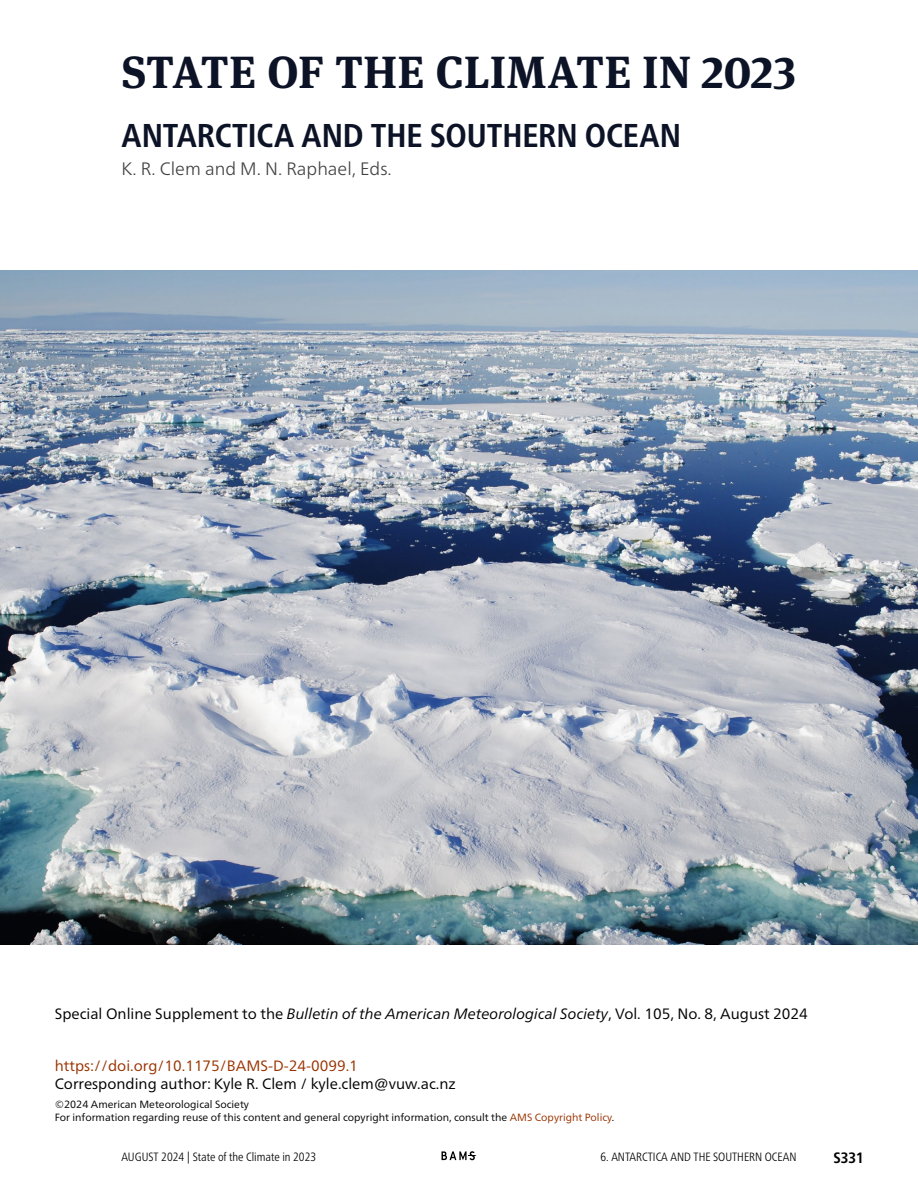
<style>
.page{position:relative;width:918px;height:1188px;background:#fff}
.page>*{position:absolute;margin:0;border:0;box-sizing:border-box;transform-origin:0 0}
.t1{font:700 45px "Meta Serif Pro";letter-spacing:.015em;color:#0c1326}
.Article_Title{font:700 condensed 33px "Frutiger Neue LT Pro";letter-spacing:-.005em;color:#0c1326}
.Article_Authors{font:300 18px "Frutiger Neue LT Pro";color:#414042}
.Supplement_to_BAMS{font:15px "Frutiger Neue LT Pro";color:#000}
.Corr__Authors{font:15px "Frutiger Neue LT Pro";color:#000}
.DOI{font:15px "Frutiger Neue LT Pro";color:#930}
.t2{font:700 condensed 15px "Frutiger Neue LT Pro";color:#000}
.t3{font:300 condensed 12px "Frutiger Neue LT Pro";color:#000}
.Copyright{font:10.5px "Frutiger Neue LT Pro";color:#000}
.s1{font-style:italic}
.s2{color:#930}
</style>
<div class="page">
<svg style="left:442px;top:1151px;width:34px;height:9px"></svg>
<img style="left:0;top:270px;width:918px;height:675px">
<h1 class="t1" style="left:122px;top:37px;width:676px">STATE OF THE CLIMATE IN 2023</h1>
<h1 class="Article_Title" style="left:122px;top:116px;width:561px">ANTARCTICA AND THE SOUTHERN OCEAN</h1>
<p class="Article_Authors" style="left:122px;top:158px;width:272px">K. R. Clem and M. N. Raphael, Eds.</p>
<p class="Supplement_to_BAMS" style="left:55px;top:1004px;width:755px">Special Online Supplement to the <span class="s1">Bulletin of the American Meteorological Society</span>, Vol. 105, No. 8, August 2024</p>
<p class="DOI" style="left:55px;top:1056px;width:305px">https://doi.org/10.1175/BAMS-D-24-0099.1</p>
<p class="Corr__Authors" style="left:55px;top:1074px;width:403px">Corresponding author: Kyle R. Clem / kyle.clem@vuw.ac.nz</p>
<p class="Copyright" style="left:55px;top:1098px;width:196px">©2024 American Meteorological Society</p>
<p class="Copyright" style="left:55px;top:1110px;width:561px">For information regarding reuse of this content and general copyright information, consult the <span class="s2">AMS Copyright Policy</span>.</p>
<p class="t3" style="left:122px;top:1149px;width:196px">AUGUST 2024 | STATE OF THE CLIMATE IN 2023</p>
<p class="t3" style="left:600px;top:1149px;width:198px">6. ANTARCTICA AND THE SOUTHERN OCEAN</p>
<h3 class="t2" style="left:834px;top:1149px;width:32px">S331</h3>
</div>
